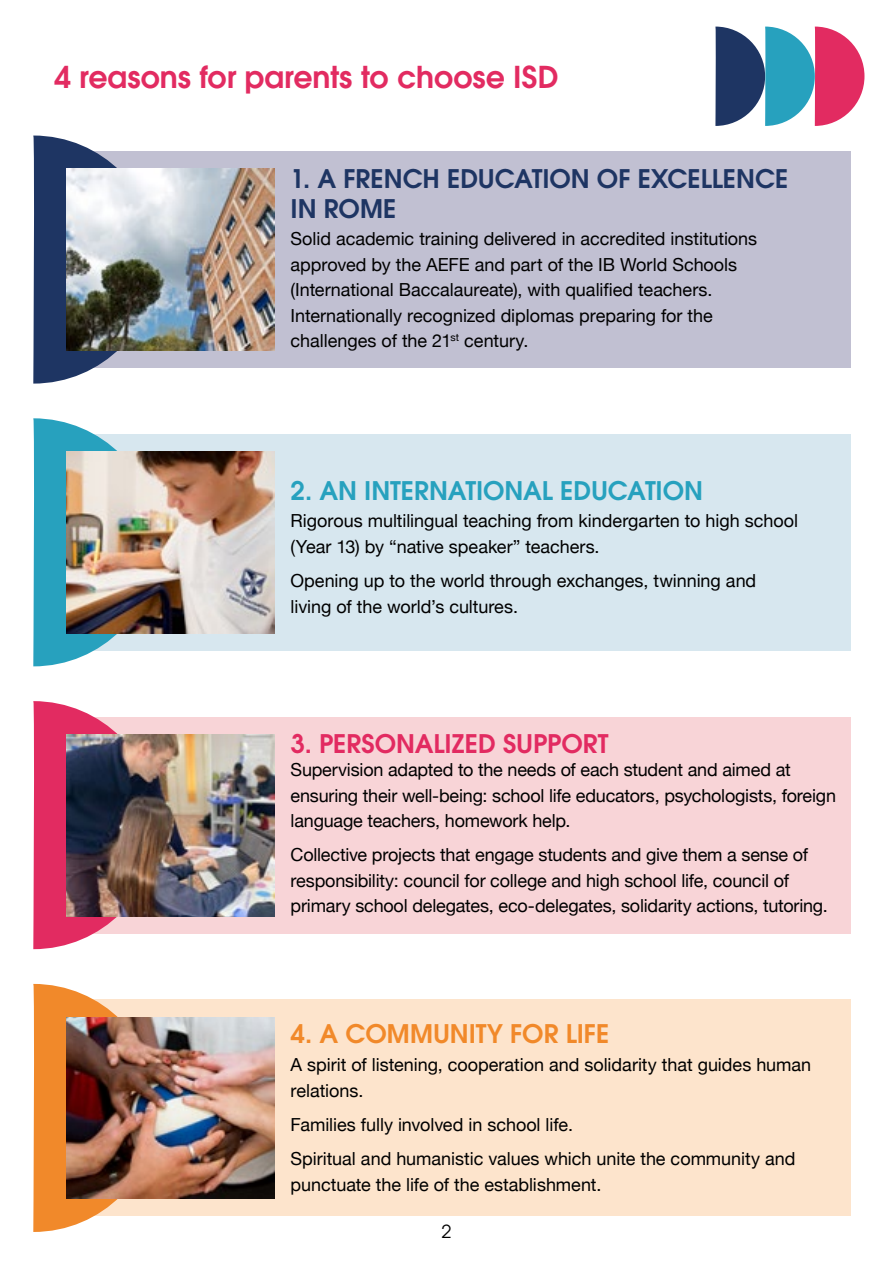
<style>
.page{position:relative;width:893px;height:1263px;background:#fff}
.page>*{position:absolute;margin:0;border:0;box-sizing:border-box;transform-origin:0 0}
.t1{font:600 30px "Avant Garde LT";color:#e22b61}
.t2{font:600 25.5px/30.6px "Avant Garde LT";color:#1e3563}
.t3{font:600 25.5px "Avant Garde LT";color:#27a1be}
.t4{font:600 25.5px "Avant Garde LT";color:#e22b61}
.t5{font:600 25.5px "Avant Garde LT";letter-spacing:.005em;color:#f1892a}
.t6{font:18px/25.5px "Helvetica Neue";letter-spacing:-.005em;color:#000}
.t7{font:18px "Avant Garde LT";color:#000}
</style>
<div class="page">
<svg style="left:715px;top:27px;width:149px;height:99px"></svg>
<div style="left:66px;top:151px;width:785px;height:217px;background:#c1c0d2"></div>
<div style="left:66px;top:434px;width:785px;height:217px;background:#d7e7ef"></div>
<div style="left:66px;top:717px;width:785px;height:216px;background:#f8d4d7"></div>
<div style="left:66px;top:999px;width:785px;height:217px;background:#fde4cc"></div>
<svg style="left:33px;top:136px;width:124px;height:248px"></svg>
<svg style="left:33px;top:418px;width:124px;height:248px"></svg>
<svg style="left:33px;top:701px;width:124px;height:248px"></svg>
<svg style="left:33px;top:984px;width:85px;height:248px"></svg>
<img style="left:66px;top:169px;width:208px;height:181px">
<img style="left:66px;top:451px;width:208px;height:182px">
<img style="left:66px;top:1017px;width:208px;height:182px">
<img style="left:66px;top:734px;width:208px;height:182px">
<h1 class="t1" style="left:54px;top:58px;width:506px">4 reasons for parents to choose ISD</h1>
<h2 class="t2" style="left:291px;top:162px;width:499px">1. A FRENCH EDUCATION OF EXCELLENCE<br>IN ROME</h2>
<p class="t6" style="left:291px;top:227px;width:468px">Solid academic training delivered in accredited institutions approved by the AEFE and part of the IB World Schools (International Baccalaureate), with qualified teachers.<br>Internationally recognized diplomas preparing for the challenges of the 21<sup>st</sup> century.</p>
<h2 class="t3" style="left:291px;top:473px;width:414px">2. AN INTERNATIONAL EDUCATION</h2>
<p class="t6" style="left:291px;top:509px;width:509px">Rigorous multilingual teaching from kindergarten to high school (Year 13) by “native speaker” teachers.</p>
<p class="t6" style="left:291px;top:569px;width:467px">Opening up to the world through exchanges, twinning and living of the world’s cultures.</p>
<h2 class="t4" style="left:291px;top:727px;width:320px">3. PERSONALIZED SUPPORT</h2>
<p class="t6" style="left:291px;top:758px;width:547px">Supervision adapted to the needs of each student and aimed at ensuring their well-being: school life educators, psychologists, foreign language teachers, homework help.</p>
<p class="t6" style="left:291px;top:843px;width:539px">Collective projects that engage students and give them a sense of responsibility: council for college and high school life, council of primary school delegates, eco-delegates, solidarity actions, tutoring.</p>
<h2 class="t5" style="left:291px;top:1017px;width:320px">4. A COMMUNITY FOR LIFE</h2>
<p class="t6" style="left:291px;top:1053px;width:522px">A spirit of listening, cooperation and solidarity that guides human relations.</p>
<p class="t6" style="left:291px;top:1108px;width:506px;line-height:34px">Families fully involved in school life.<br>Spiritual and humanistic values which unite the community and</p>
<p class="t6" style="left:291px;top:1172px;width:312px">punctuate the life of the establishment.</p>
<p class="t7" style="left:441px;top:1221px;width:11px">2</p>
</div>
